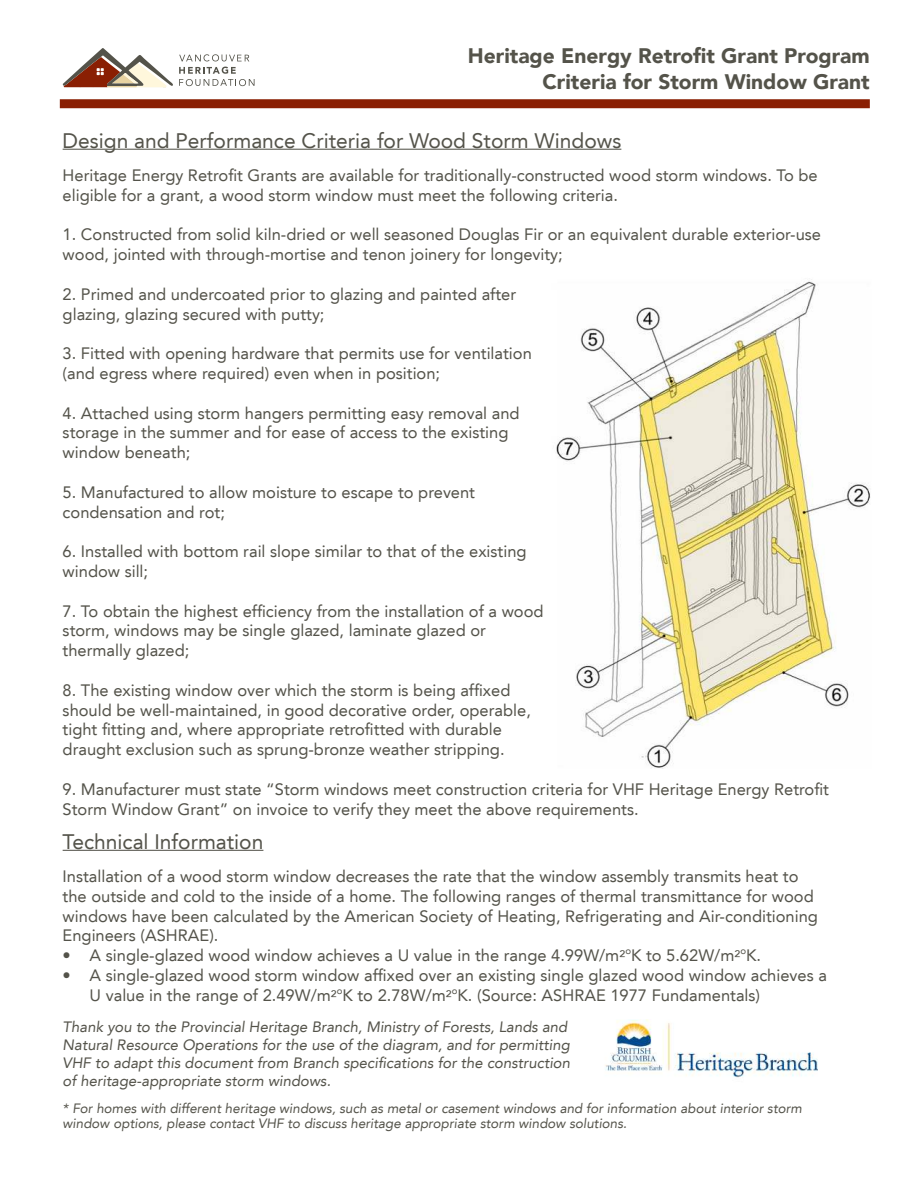
<style>
.page{position:relative;width:918px;height:1188px;background:#fff}
.page>*{position:absolute;margin:0;border:0;box-sizing:border-box;transform-origin:0 0}
.t1{font:21px "Avenir LT";color:#54534a}
.t2{font:900 21px/25.2px "Avenir LT";color:#54534a;text-align:right}
.t3{font:16.5px/19.8px "Avenir LT";color:#54534a}
.t4{font:15px/18px "Avenir LT";color:#54534a}
.t5{font:13.5px/15px "Avenir LT";color:#54534a}
</style>
<div class="page">
<svg style="left:179px;top:54px;width:70px;height:7px"></svg>
<svg style="left:179px;top:67px;width:76px;height:19px"></svg>
<svg style="left:63px;top:48px;width:110px;height:40px"></svg>
<div style="left:60px;top:99px;width:810px;height:9px;background:#8a1f03"></div>
<hr style="left:63px;top:149px;width:558px;height:1px;background:#54534a">
<hr style="left:63px;top:850px;width:200px;height:1px;background:#54534a">
<img style="left:556px;top:279px;width:315px;height:490px">
<img style="left:605px;top:1020px;width:212px;height:58px">
<p class="t2" style="left:468px;top:43px;width:404px">Heritage Energy Retrofit Grant Program<br>Criteria for Storm Window Grant</p>
<p class="t1" style="left:63px;top:128px;width:560px">Design and Performance Criteria for Wood Storm Windows</p>
<p class="t3" style="left:63px;top:165px;width:757px">Heritage Energy Retrofit Grants are available for traditionally-constructed wood storm windows. To be eligible for a grant, a wood storm window must meet the following criteria.</p>
<p class="t3" style="left:63px;top:225px;width:760px">1. Constructed from solid kiln-dried or well seasoned Douglas Fir or an equivalent durable exterior-use wood, jointed with through-mortise and tenon joinery for longevity;</p>
<p class="t3" style="left:63px;top:284px;width:455px">2. Primed and undercoated prior to glazing and painted after glazing, glazing secured with putty;</p>
<p class="t3" style="left:63px;top:345px;width:471px">3. Fitted with opening hardware that permits use for ventilation (and egress where required) even when in position;</p>
<p class="t3" style="left:63px;top:403px;width:459px">4. Attached using storm hangers฀permitting easy removal and storage in the summer and for ease of access to the existing window beneath;</p>
<p class="t3" style="left:63px;top:483px;width:414px">5. Manufactured to allow moisture to escape to prevent condensation and rot;</p>
<p class="t3" style="left:63px;top:542px;width:466px">6. Installed with bottom rail slope similar to that of the existing window sill;</p>
<p class="t3" style="left:63px;top:601px;width:482px">7. To obtain the highest efficiency from the installation of a wood storm, windows may be single glazed, laminate glazed or thermally glazed;</p>
<p class="t3" style="left:63px;top:680px;width:470px">8. The existing window over which the storm is being affixed should be well-maintained, in good decorative order, operable, tight fitting and, where appropriate retrofitted with durable draught exclusion such as sprung-bronze weather stripping.</p>
<p class="t3" style="left:63px;top:779px;width:768px">9. Manufacturer must state “Storm windows meet construction criteria for VHF Heritage Energy Retrofit<br>Storm Window Grant” on invoice to verify they meet the above requirements.</p>
<p class="t1" style="left:63px;top:829px;width:202px">Technical Information</p>
<p class="t3" style="left:63px;top:867px;width:757px">Installation of a wood storm window decreases the rate that the window assembly transmits heat to the outside and cold to the inside of a home. The following ranges of thermal transmittance for wood windows have been calculated by the American Society of Heating, Refrigerating and Air-conditioning Engineers (ASHRAE).</p>
<p class="t3" style="left:63px;top:947px;width:700px">• A single-glazed wood window achieves a U value in the range 4.99W/m²<sup>o</sup>K to 5.62W/m²<sup>o</sup>K.</p>
<p class="t3" style="left:90px;top:967px;width:739px;text-indent:-27px">• A single-glazed wood storm window affixed over an existing single glazed wood window achieves a<br>U value in the range of 2.49W/m²<sup>o</sup>K to 2.78W/m²<sup>o</sup>K. (Source: ASHRAE 1977 Fundamentals)</p>
<p class="t4" style="left:63px;top:1019px;width:511px">Thank you to the Provincial Heritage Branch, Ministry of Forests, Lands and Natural Resource Operations for the use of the diagram, and for permitting VHF to adapt this document from Branch specifications for the construction of heritage-appropriate storm windows.</p>
<p class="t5" style="left:63px;top:1102px;width:743px">* For homes with different heritage windows, such as metal or casement windows and for information about interior storm window options, please contact VHF to discuss heritage appropriate storm window solutions.</p>
</div>
